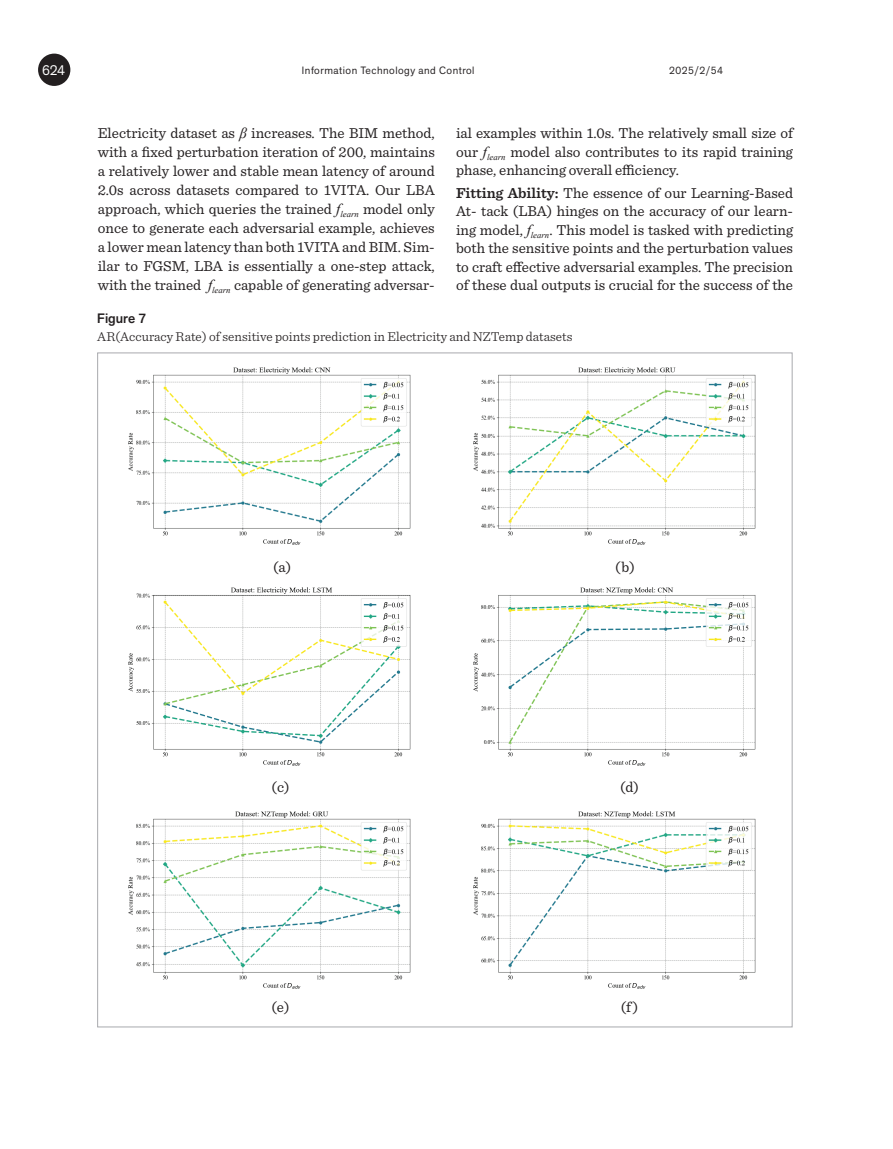
<style>
.page{position:relative;width:893px;height:1149px;background:#fff}
.page>*{position:absolute;margin:0;border:0;box-sizing:border-box;transform-origin:0 0}
.t1{font:15px/18.9px "Sentinel";color:#231f20;text-align:justify}
.t2{font:14.1px "Akzid Grtsk Next";color:#fff}
.t3{font:300 13.5px "Sentinel";color:#231f20}
.t4{font:500 13.5px "Akzid Grtsk Next";color:#231f20}
.t5{font:10.5px "Akzid Grtsk Next";letter-spacing:.05em;color:#231f20}
.s1{font-family:"Times New Roman";font-style:italic}
.s2{font-weight:600}
</style>
<div class="page">
<div style="left:38px;top:54px;width:32px;height:32px;background:#231f20;border-radius:50%"></div>
<img style="left:128px;top:367px;width:283px;height:178px">
<img style="left:473px;top:367px;width:283px;height:178px">
<img style="left:128px;top:587px;width:283px;height:179px">
<img style="left:473px;top:587px;width:283px;height:179px">
<img style="left:128px;top:811px;width:283px;height:178px">
<img style="left:473px;top:811px;width:283px;height:178px">
<p class="t2" style="left:42px;top:61px;width:24px">624</p>
<p class="t5" style="left:302px;top:63px;width:174px">Information Technology and Control</p>
<p class="t5" style="left:669px;top:63px;width:55px">2025/2/54</p>
<p class="t1" style="left:98px;top:123px;width:339px">Electricity dataset as <span class="s1">β</span> increases. The BIM method, with a fixed perturbation iteration of 200, maintains a relatively lower and stable mean latency of around 2.0s across datasets compared to 1VITA. Our LBA approach, which queries the trained <span class="s1">f</span><sub>learn</sub> model only once to generate each adversarial example, achieves a lower mean latency than both 1VITA and BIM. Sim&shy;ilar to FGSM, LBA is essentially a one-step attack, with the trained <span class="s1">f</span><sub>learn</sub> capable of generating adversar-</p>
<p class="t1" style="left:456px;top:123px;width:338px;line-height:18.5px">ial examples within 1.0s. The relatively small size of our <span class="s1">f</span><sub>learn</sub> model also contributes to its rapid training phase, enhancing overall efficiency.</p>
<p class="t1" style="left:456px;top:182px;width:339px;line-height:18.5px"><span class="s2">Fitting Ability:</span> The essence of our Learning-Based At- tack (LBA) hinges on the accuracy of our learn&shy;ing model, <span class="s1">f</span><sub>learn</sub>. This model is tasked with predicting both the sensitive points and the perturbation values to craft effective adversarial examples. The precision of these dual outputs is crucial for the success of the</p>
<p class="t4" style="left:97px;top:309px;width:50px">Figure 7</p>
<p class="t3" style="left:97px;top:326px;width:477px">AR(Accuracy Rate) of sensitive points prediction in Electricity and NZTemp datasets</p>
<p class="t1" style="left:273px;top:556px;width:20px">(a)</p>
<p class="t1" style="left:615px;top:556px;width:21px">(b)</p>
<p class="t1" style="left:272px;top:776px;width:19px">(c)</p>
<p class="t1" style="left:620px;top:776px;width:20px">(d)</p>
<p class="t1" style="left:272px;top:996px;width:19px">(e)</p>
<p class="t1" style="left:621px;top:996px;width:19px">(f)</p>
</div>
